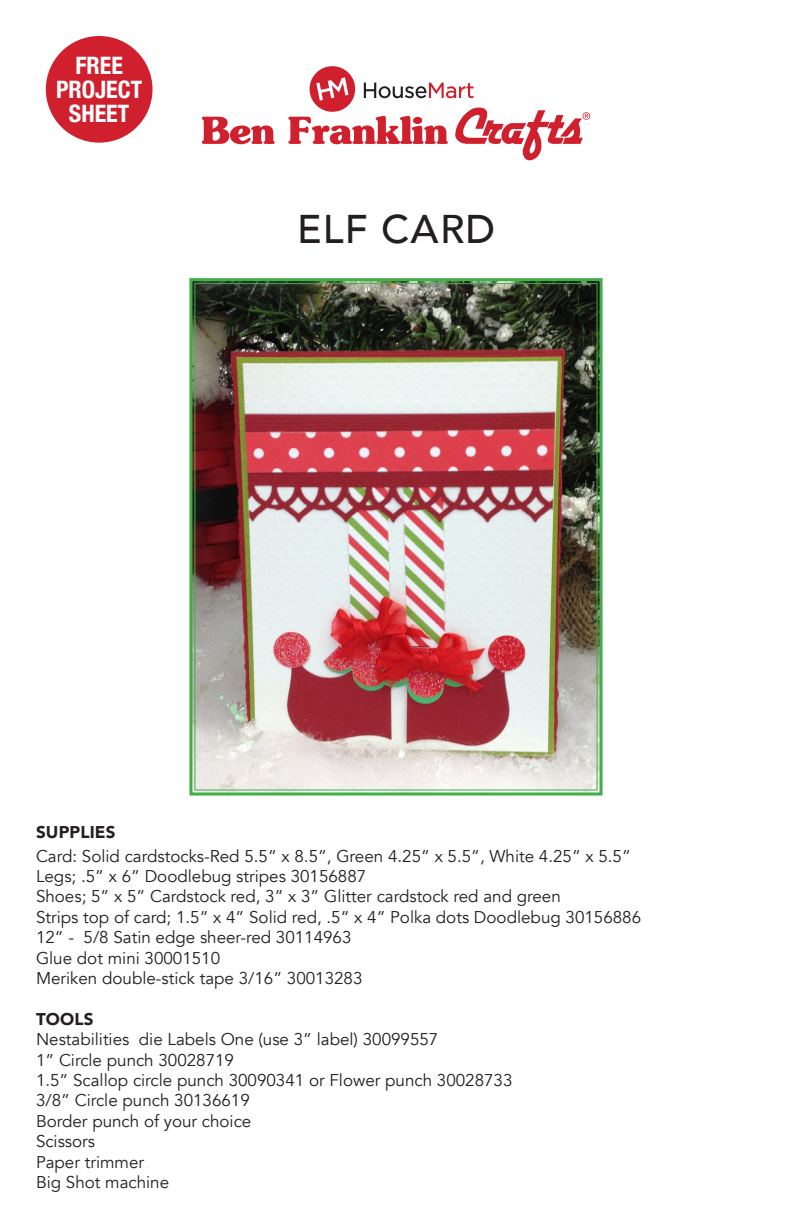
<style>
.page{position:relative;width:792px;height:1224px;background:#fff}
.page>*{position:absolute;margin:0;border:0;box-sizing:border-box;transform-origin:0 0}
.PRJT{font:500 40px "Avenir";letter-spacing:.03em;color:#231f20}
.t1{font:700 condensed 24px/24px "Helvetica Neue";color:#fff;text-align:center}
.body{font:17px "Avenir";color:#231f20}
.body-2{font:900 17px "Avenir";letter-spacing:.01em;color:#231f20}
</style>
<div class="page">
<img style="left:189px;top:278px;width:414px;height:518px">
<div style="left:46px;top:36px;width:107px;height:107px;background:#d0202e;border-radius:50%"></div>
<svg style="left:288px;top:66px;width:302px;height:95px"></svg>
<svg style="left:202px;top:117px;width:73px;height:27px"></svg>
<h2 class="t1" style="left:56px;top:53px;width:88px">FREE<br>PROJECT<br>SHEET</h2>
<p class="PRJT" style="left:297px;top:195px;width:200px">ELF CARD</p>
<p class="body-2" style="left:36px;top:817px;width:81px">SUPPLIES</p>
<p class="body" style="left:36px;top:846px;width:596px">Card: Solid cardstocks-Red 5.5” x 8.5”, Green 4.25” x 5.5”, White 4.25” x 5.5”</p>
<p class="body" style="left:36px;top:866px;width:332px">Legs; .5” x 6” Doodlebug stripes 30156887</p>
<p class="body" style="left:36px;top:886px;width:526px">Shoes; 5” x 5” Cardstock red, 3” x 3” Glitter cardstock red and green</p>
<p class="body" style="left:36px;top:907px;width:607px">Strips top of card; 1.5” x 4” Solid red, .5” x 4” Polka dots Doodlebug 30156886</p>
<p class="body" style="left:36px;top:927px;width:317px">12” - 5/8 Satin edge sheer-red 30114963</p>
<p class="body" style="left:36px;top:948px;width:186px">Glue dot mini 30001510</p>
<p class="body" style="left:36px;top:968px;width:328px">Meriken double-stick tape 3/16” 30013283</p>
<p class="body-2" style="left:36px;top:1004px;width:59px">TOOLS</p>
<p class="body" style="left:36px;top:1029px;width:404px">Nestabilities die Labels One (use 3” label) 30099557</p>
<p class="body" style="left:36px;top:1050px;width:200px">1” Circle punch 30028719</p>
<p class="body" style="left:36px;top:1070px;width:478px">1.5” Scallop circle punch 30090341 or Flower punch 30028733</p>
<p class="body" style="left:36px;top:1090px;width:215px">3/8” Circle punch 30136619</p>
<p class="body" style="left:36px;top:1111px;width:217px">Border punch of your choice</p>
<p class="body" style="left:36px;top:1131px;width:61px">Scissors</p>
<p class="body" style="left:36px;top:1152px;width:110px">Paper trimmer</p>
<p class="body" style="left:36px;top:1172px;width:135px">Big Shot machine</p>
</div>
